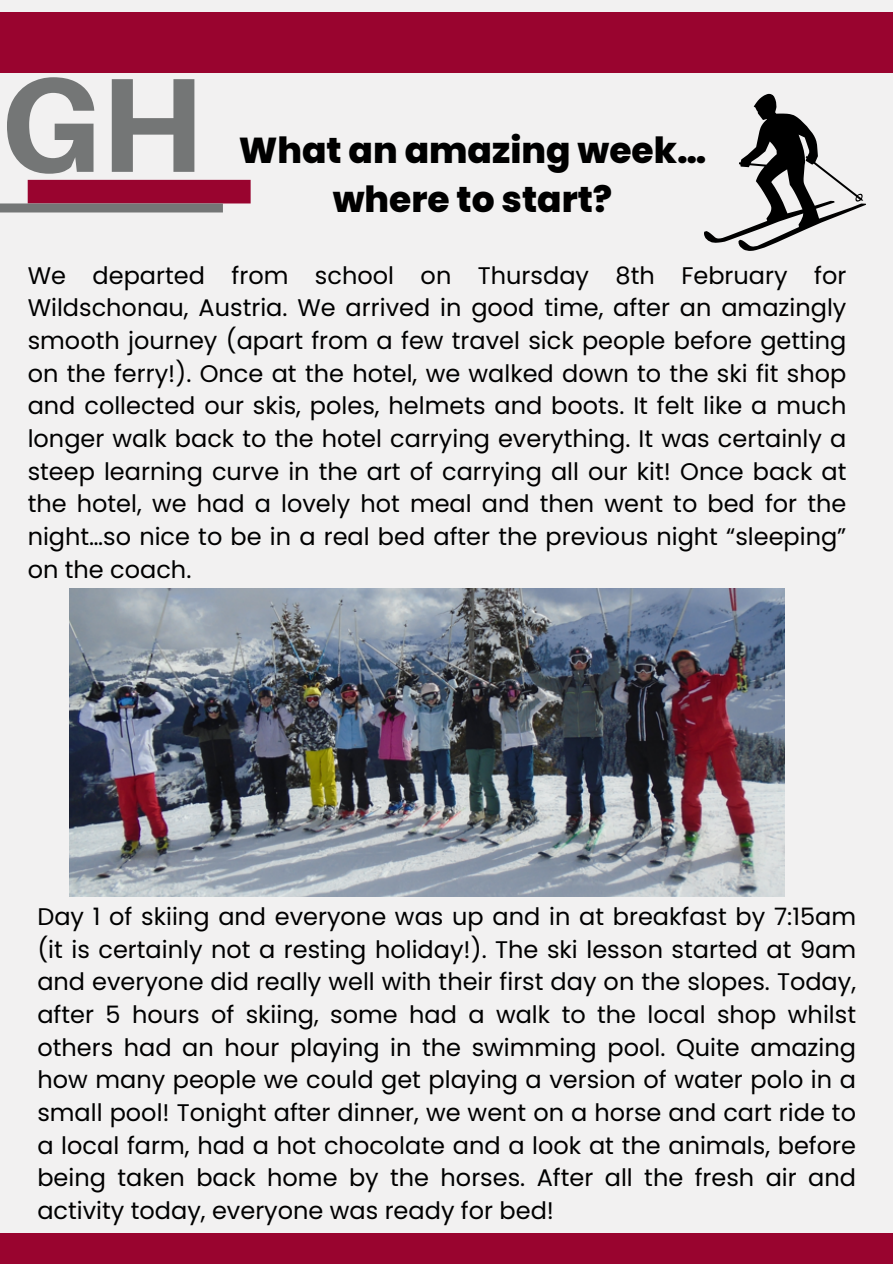
<style>
.page{position:relative;width:893px;height:1264px;background:#fff}
.page>*{position:absolute;margin:0;border:0;box-sizing:border-box;transform-origin:0 0}
.t1{font:800 134.25px "Aileron";color:#747676}
.t2{font:800 36px/49.5px "Poppins";color:#000;text-align:center}
.t3{font:24px/32.7px "Poppins";color:#000;text-align:justify}
</style>
<div class="page">
<div style="left:0;top:0;width:892px;height:1263px;background:#f2f1f1"></div>
<div style="left:28px;top:180px;width:222px;height:23px;background:#99042f"></div>
<div style="left:0;top:1233px;width:892px;height:30px;background:#99042f"></div>
<div style="left:0;top:12px;width:892px;height:61px;background:#99042f"></div>
<div style="left:0;top:203px;width:223px;height:9px;background:#747676"></div>
<img style="left:70px;top:588px;width:714px;height:308px">
<svg style="left:704px;top:94px;width:161px;height:157px"></svg>
<h1 class="t1" style="left:0;top:42px;width:204px">GH</h1>
<h2 class="t2" style="left:239px;top:125px;width:469px">What an amazing week… where to start?</h2>
<p class="t3" style="left:28px;top:259px;width:820px">We departed from school on Thursday 8th February for Wildschonau, Austria. We arrived in good time, after an amazingly smooth journey (apart from a few travel sick people before getting on the ferry!). Once at the hotel, we walked down to the ski fit shop and collected our skis, poles, helmets and boots. It felt like a much longer walk back to the hotel carrying everything. It was certainly a steep learning curve in the art of carrying all our kit! Once back at the hotel, we had a lovely hot meal and then went to bed for the night…so nice to be in a real bed after the previous night “sleeping” on the coach.</p>
<p class="t3" style="left:37px;top:900px;width:820px">Day 1 of skiing and everyone was up and in at breakfast by 7:15am (it is certainly not a resting holiday!). The ski lesson started at 9am and everyone did really well with their first day on the slopes. Today, after 5 hours of skiing, some had a walk to the local shop whilst others had an hour playing in the swimming pool. Quite amazing how many people we could get playing a version of water polo in a small pool! Tonight after dinner, we went on a horse and cart ride to a local farm, had a hot chocolate and a look at the animals, before being taken back home by the horses. After all the fresh air and activity today, everyone was ready for bed!</p>
</div>
